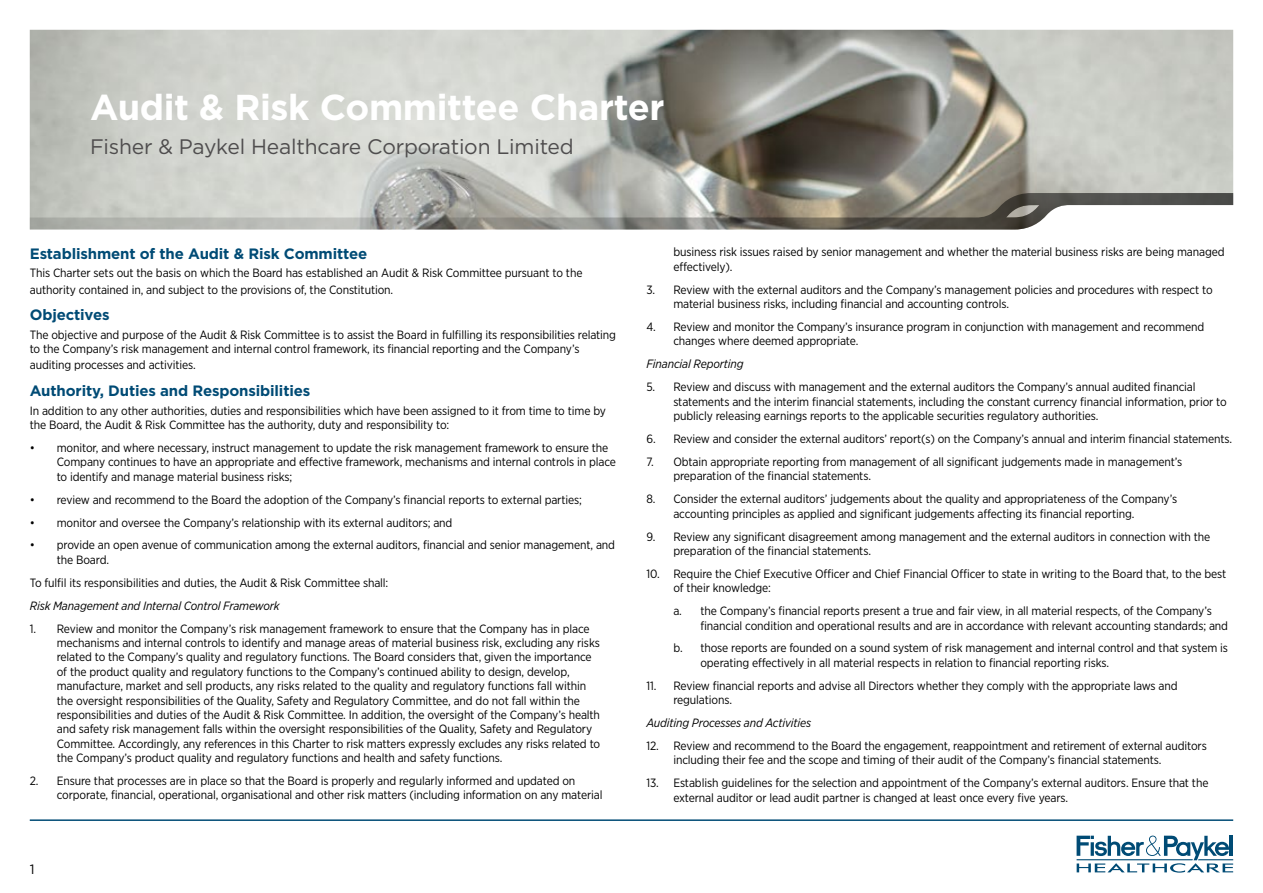
<style>
.page{position:relative;width:1263px;height:893px;background:#fff}
.page>*{position:absolute;margin:0;border:0;box-sizing:border-box;transform-origin:0 0}
.t1{font:700 36px "Gotham";letter-spacing:-.01em;color:#fff}
.t2{font:21px "Gotham";letter-spacing:-.01em;color:#4f4d4e}
.t3{font:700 15px "Gotham";letter-spacing:-.01em;color:#004b75}
.t4{font:13.5px "Gotham";color:#000}
.t5{font:12px/14.4px "Gotham Narrow";letter-spacing:-.01em;color:#000}
.t6{font:italic 12px "Gotham Narrow";letter-spacing:-.01em;color:#000}
</style>
<div class="page">
<svg style="left:1076px;top:836px;width:157px;height:37px"></svg>
<hr style="left:30px;top:819px;width:1203px;height:2px;background:#004b75">
<img style="left:30px;top:30px;width:1203px;height:163px">
<svg style="left:30px;top:193px;width:1203px;height:37px;background:#a7a7a0"></svg>
<h1 class="t1" style="left:90px;top:83px;width:576px">Audit &amp; Risk Committee Charter</h1>
<h2 class="t2" style="left:90px;top:133px;width:485px">Fisher &amp; Paykel Healthcare Corporation Limited</h2>
<p class="t3" style="left:30px;top:244px;width:339px">Establishment of the Audit &amp; Risk Committee</p>
<p class="t5" style="left:30px;top:265px;width:554px;line-height:16.2px">This Charter sets out the basis on which the Board has established an Audit &amp; Risk Committee pursuant to the authority contained in, and subject to the provisions of, the Constitution.</p>
<p class="t3" style="left:30px;top:305px;width:81px">Objectives</p>
<p class="t5" style="left:30px;top:327px;width:588px">The objective and purpose of the Audit &amp; Risk Committee is to assist the Board in fulfilling its responsibilities relating to the Company’s risk management and internal control framework, its financial reporting and the Company’s</p>
<p class="t5" style="left:30px;top:358px;width:168px">auditing processes and activities.</p>
<p class="t3" style="left:30px;top:381px;width:282px">Authority, Duties and Responsibilities</p>
<p class="t5" style="left:30px;top:403px;width:578px">In addition to any other authorities, duties and responsibilities which have been assigned to it from time to time by the Board, the Audit &amp; Risk Committee has the authority, duty and responsibility to:</p>
<p class="t5" style="left:57px;top:440px;width:561px;text-indent:-27px">• monitor, and where necessary, instruct management to update the risk management framework to ensure the<br>Company continues to have an appropriate and effective framework, mechanisms and internal controls in place to identify and manage material business risks;</p>
<p class="t5" style="left:30px;top:492px;width:554px">• review and recommend to the Board the adoption of the Company’s financial reports to external parties;</p>
<p class="t5" style="left:30px;top:515px;width:424px">• monitor and oversee the Company’s relationship with its external auditors; and</p>
<p class="t5" style="left:57px;top:538px;width:560px;text-indent:-27px">• provide an open avenue of communication among the external auditors, financial and senior management, and the Board.</p>
<p class="t5" style="left:30px;top:575px;width:360px">To fulfil its responsibilities and duties, the Audit &amp; Risk Committee shall:</p>
<p class="t6" style="left:30px;top:598px;width:252px">Risk Management and Internal Control Framework</p>
<p class="t5" style="left:57px;top:621px;width:545px;text-indent:-27px">1. Review and monitor the Company’s risk management framework to ensure that the Company has in place mechanisms and internal controls to identify and manage areas of material business risk, excluding any risks related to the Company’s quality and regulatory functions. The Board considers that, given the importance of the product quality and regulatory functions to the Company’s continued ability to design, develop, manufacture, market and sell products, any risks related to the quality and regulatory functions fall within the oversight responsibilities of the Quality, Safety and Regulatory Committee, and do not fall within the responsibilities and duties of the Audit &amp; Risk Committee. In addition, the oversight of the Company’s health and safety risk management falls within the oversight responsibilities of the Quality, Safety and Regulatory Committee. Accordingly, any references in this Charter to risk matters expressly excludes any risks related to the Company’s product quality and regulatory functions and health and safety functions.</p>
<p class="t5" style="left:57px;top:773px;width:547px;text-indent:-27px">2. Ensure that processes are in place so that the Board is properly and regularly informed and updated on corporate, financial, operational, organisational and other risk matters (including information on any material</p>
<p class="t4" style="left:30px;top:860px;width:6px">1</p>
<p class="t5" style="left:673px;top:245px;width:553px">business risk issues raised by senior management and whether the material business risks are being managed effectively).</p>
<p class="t5" style="left:673px;top:282px;width:541px;text-indent:-27px">3. Review with the external auditors and the Company’s management policies and procedures with respect to material business risks, including financial and accounting controls.</p>
<p class="t5" style="left:673px;top:319px;width:532px;text-indent:-27px">4. Review and monitor the Company’s insurance program in conjunction with management and recommend changes where deemed appropriate.</p>
<p class="t6" style="left:646px;top:357px;width:99px">Financial Reporting</p>
<p class="t5" style="left:673px;top:380px;width:555px;text-indent:-27px">5. Review and discuss with management and the external auditors the Company’s annual audited financial statements and the interim financial statements, including the constant currency financial information, prior to publicly releasing earnings reports to the applicable securities regulatory authorities.</p>
<p class="t5" style="left:646px;top:431px;width:587px">6. Review and consider the external auditors’ report(s) on the Company’s annual and interim financial statements.</p>
<p class="t5" style="left:673px;top:454px;width:510px;text-indent:-27px">7. Obtain appropriate reporting from management of all significant judgements made in management’s preparation of the financial statements.</p>
<p class="t5" style="left:673px;top:491px;width:505px;text-indent:-27px">8. Consider the external auditors’ judgements about the quality and appropriateness of the Company’s accounting principles as applied and significant judgements affecting its financial reporting.</p>
<p class="t5" style="left:673px;top:529px;width:538px;text-indent:-27px">9. Review any significant disagreement among management and the external auditors in connection with the preparation of the financial statements.</p>
<p class="t5" style="left:673px;top:566px;width:554px;text-indent:-27px">10. Require the Chief Executive Officer and Chief Financial Officer to state in writing to the Board that, to the best of their knowledge:</p>
<p class="t5" style="left:700px;top:603px;width:529px;text-indent:-27px">a. the Company’s financial reports present a true and fair view, in all material respects, of the Company’s financial condition and operational results and are in accordance with relevant accounting standards; and</p>
<p class="t5" style="left:700px;top:641px;width:529px;text-indent:-27px">b. those reports are founded on a sound system of risk management and internal control and that system is operating effectively in all material respects in relation to financial reporting risks.</p>
<p class="t5" style="left:673px;top:678px;width:506px;text-indent:-27px">11. Review financial reports and advise all Directors whether they comply with the appropriate laws and regulations.</p>
<p class="t6" style="left:646px;top:715px;width:166px">Auditing Processes and Activities</p>
<p class="t5" style="left:673px;top:738px;width:535px;text-indent:-27px">12. Review and recommend to the Board the engagement, reappointment and retirement of external auditors including their fee and the scope and timing of their audit of the Company’s financial statements.</p>
<p class="t5" style="left:673px;top:776px;width:537px;text-indent:-27px">13. Establish guidelines for the selection and appointment of the Company’s external auditors. Ensure that the external auditor or lead audit partner is changed at least once every five years.</p>
</div>
